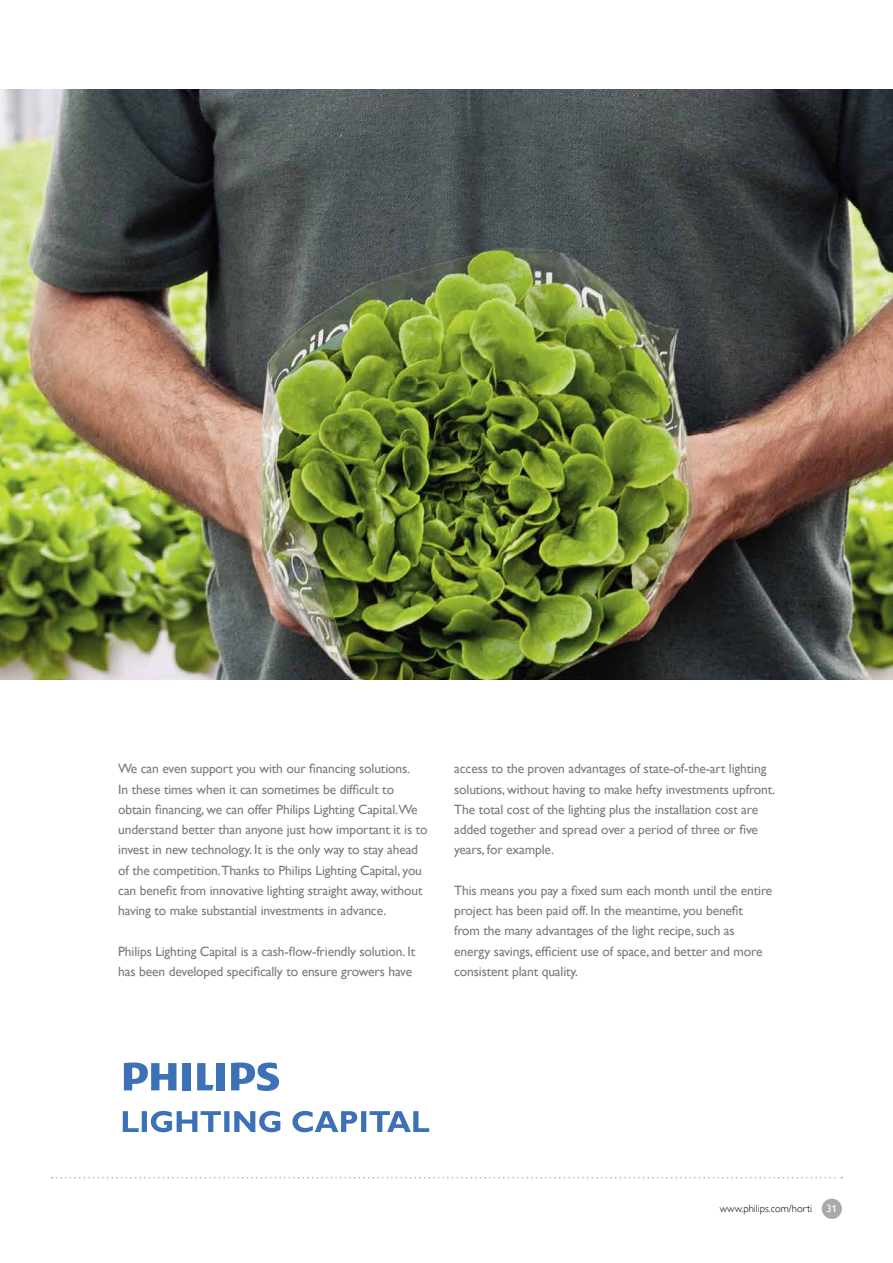
<style>
.page{position:relative;width:893px;height:1263px;background:#fff}
.page>*{position:absolute;margin:0;border:0;box-sizing:border-box;transform-origin:0 0}
.t1{font:13.5px/20.2px "Gill Sans Alt One WGL";letter-spacing:-.01em;color:#7c7c7c}
.t2{font:10.5px "Gill Sans Alt One WGL Light";color:#000}
.t3{font:10.5px "Gill Sans Alt One WGL";color:#fff}
</style>
<div class="page">
<div style="left:822px;top:1199px;width:20px;height:20px;background:#aaa;border-radius:50%"></div>
<svg style="left:52px;top:1177px;width:790px;height:1px"></svg>
<svg style="left:197px;top:1063px;width:16px;height:27px"></svg>
<div style="left:183px;top:1063px;width:8px;height:27px;background:#3c71b6"></div>
<div style="left:216px;top:1063px;width:9px;height:27px;background:#3c71b6"></div>
<svg style="left:231px;top:1062px;width:48px;height:29px"></svg>
<svg style="left:124px;top:1062px;width:52px;height:28px"></svg>
<svg style="left:123px;top:1111px;width:306px;height:21px"></svg>
<img style="left:0;top:89px;width:893px;height:591px">
<p class="t1" style="left:118px;top:758px;width:311px">We can even support you with our financing solutions.<br>In these times when it can sometimes be difficult to obtain financing, we can offer Philips Lighting Capital.We understand better than anyone just how important it is to invest in new technology. It is the only way to stay ahead of the competition.Thanks to Philips Lighting Capital, you can benefit from innovative lighting straight away, without having to make substantial investments in advance.</p>
<p class="t1" style="left:118px;top:941px;width:298px">Philips Lighting Capital is a cash-flow-friendly solution. It has been developed specifically to ensure growers have</p>
<p class="t1" style="left:454px;top:758px;width:322px">access to the proven advantages of state-of-the-art lighting solutions, without having to make hefty investments upfront.<br>The total cost of the lighting plus the installation cost are added together and spread over a period of three or five years, for example.</p>
<p class="t1" style="left:454px;top:880px;width:320px">This means you pay a fixed sum each month until the entire project has been paid off. In the meantime, you benefit<br>from the many advantages of the light recipe, such as energy savings, efficient use of space, and better and more consistent plant quality.</p>
<p class="t2" style="left:720px;top:1202px;width:94px">www.philips.com/horti</p>
<p class="t3" style="left:826px;top:1201px;width:12px">31</p>
</div>
